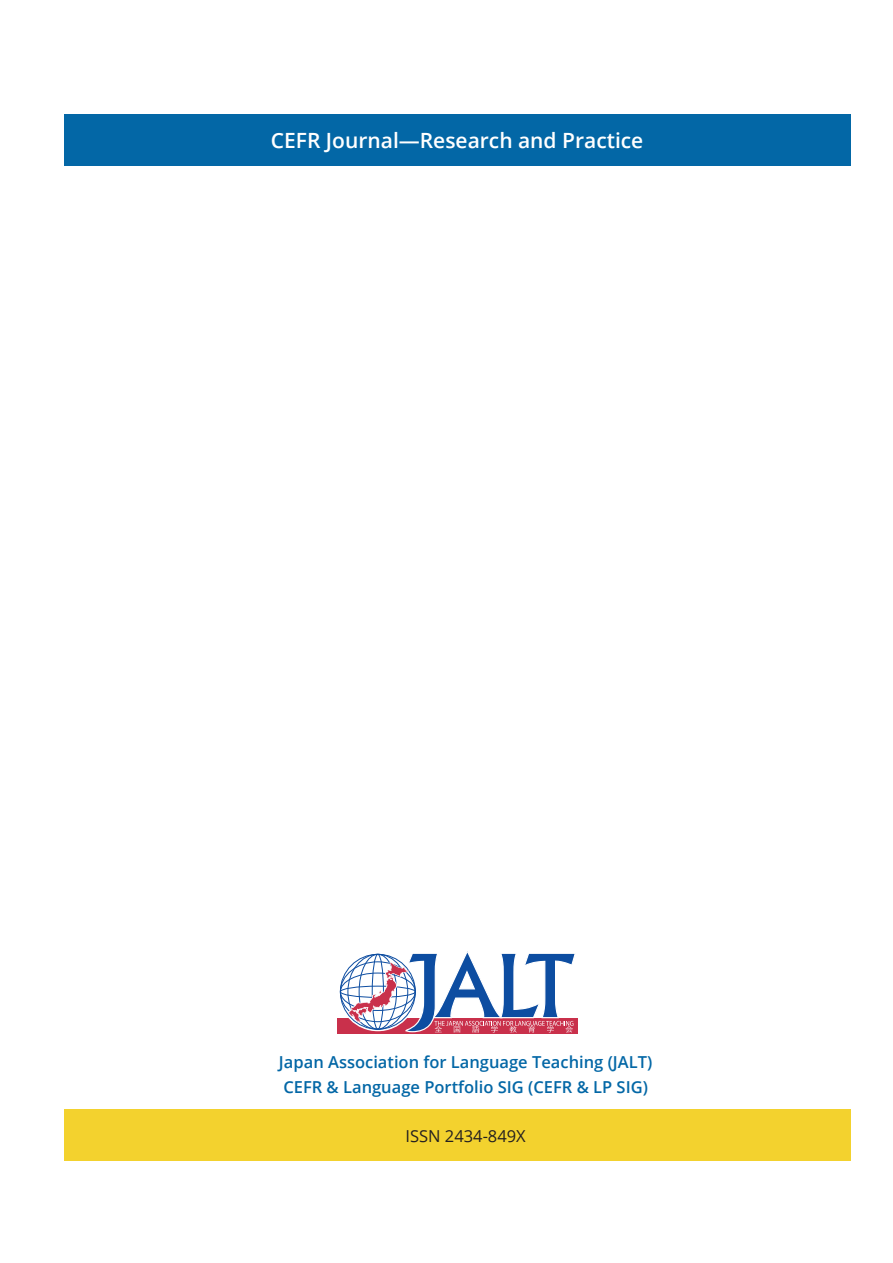
<style>
.page{position:relative;width:893px;height:1263px;background:#fff}
.page>*{position:absolute;margin:0;border:0;box-sizing:border-box;transform-origin:0 0}
.Header_1{font:600 21px "Open Sans";color:#fff}
.Text_-_Indent{font:600 16.5px "Open Sans";color:#0367a6}
.Text_-_Indent-2{font:16.5px "Open Sans";color:#231f20}
</style>
<div class="page">
<div style="left:64px;top:115px;width:786px;height:51px;background:#0367a6"></div>
<div style="left:64px;top:1110px;width:786px;height:51px;background:#f3d22e"></div>
<div style="left:337px;top:1018px;width:241px;height:16px;background:#c9304b"></div>
<svg style="left:340px;top:954px;width:75px;height:75px"></svg>
<svg style="left:348px;top:951px;width:227px;height:81px"></svg>
<p class="Header_1" style="left:271px;top:126px;width:374px">CEFR Journal—Research and Practice</p>
<p class="Text_-_Indent" style="left:279px;top:1050px;width:375px">Japan Association for Language Teaching (JALT)</p>
<p class="Text_-_Indent" style="left:283px;top:1075px;width:366px">CEFR &amp; Language Portfolio SIG (CEFR &amp; LP SIG)</p>
<p class="Text_-_Indent-2" style="left:405px;top:1124px;width:122px">ISSN 2434-849X</p>
</div>
